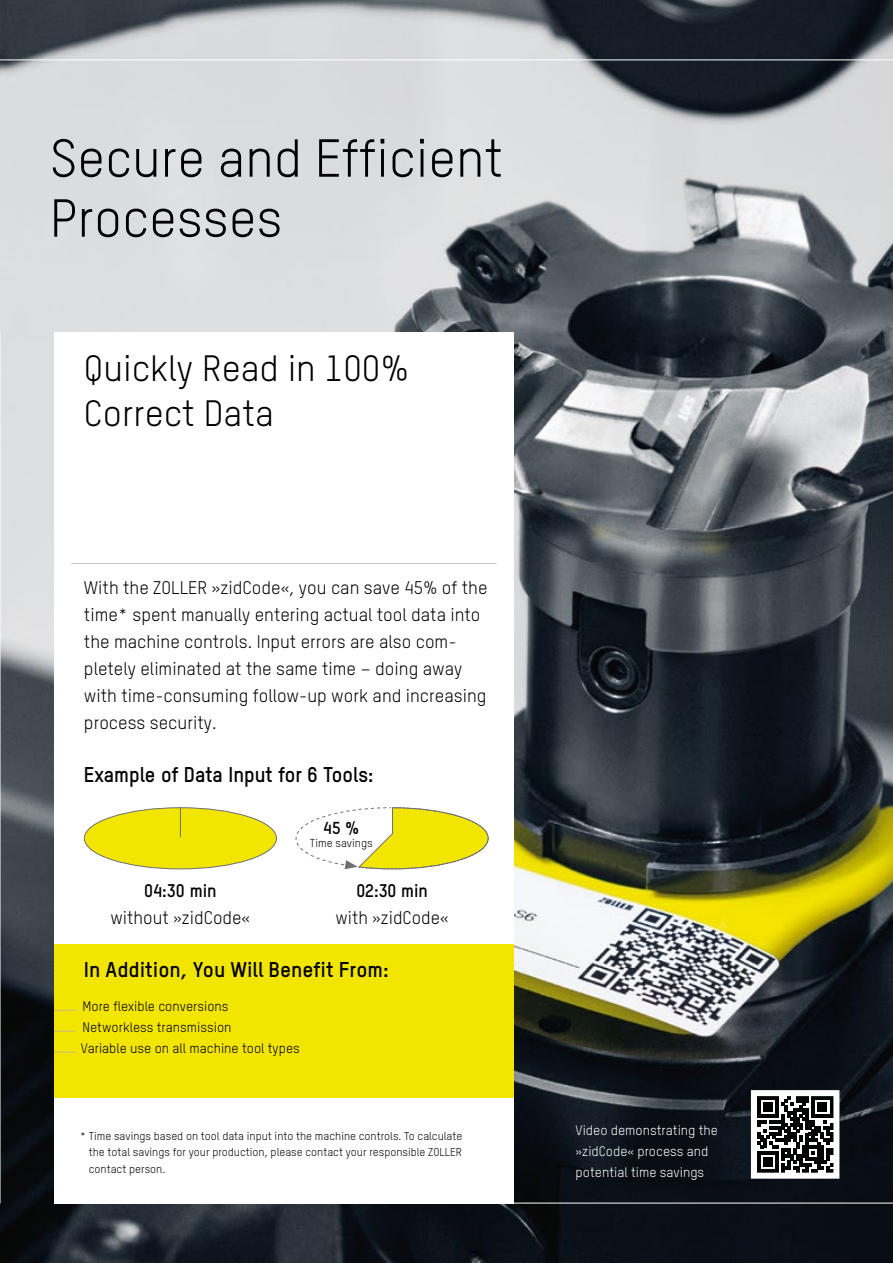
<style>
.page{position:relative;width:893px;height:1263px;background:#fff}
.page>*{position:absolute;margin:0;border:0;box-sizing:border-box;transform-origin:0 0}
.t1{font:52.5px/60px "TSTARPRO";color:#000}
.t2{font:36px/45px "TSTARPRO";color:#000}
.t3{font:700 21px "TSTAR";color:#000}
.t4{font:700 21px "TSTARPRO";color:#000}
.t5{font:18px/27px "TSTARPRO";color:#000}
.t6{font:700 18px "TSTARPRO";color:#000}
.t7{font:700 16.95px "TSTARPRO";color:#000}
.t8{font:13.5px "TSTARPRO";color:#000}
.t9{font:13.5px/21px "TSTARPRO";color:#fff}
.t10{font:11.4px "TSTARPRO";color:#000}
.t11{font:11.25px/16.5px "TSTARPRO";color:#000;text-align:justify}
.s1{color:#b4acb1}
</style>
<div class="page">
<img style="left:0;top:0;width:893px;height:1263px">
<div style="left:54px;top:332px;width:459px;height:871px;background:#fff"></div>
<div style="left:54px;top:944px;width:459px;height:153px;background:#f2e500"></div>
<hr style="left:513px;top:1203px;width:380px;height:1px;background:#fff">
<hr style="left:71px;top:563px;width:425px;height:1px;background:#c6c6c6">
<hr style="left:0;top:60px;width:893px;height:1px;background:#fff">
<div style="left:84px;top:808px;width:192px;height:61px;background:#f2e500;border-radius:50%"></div>
<hr style="left:180px;top:807px;width:1px;height:30px;background:#706f6f">
<svg style="left:295px;top:807px;width:194px;height:63px"></svg>
<svg style="left:748px;top:1087px;width:94px;height:95px"></svg>
<h1 class="t1" style="left:50px;top:131px;width:455px">Secure and Efficient<br>Processes</h1>
<h2 class="t2" style="left:84px;top:348px;width:327px">Quickly Read in 100%<br>Correct Data</h2>
<p class="t5" style="left:84px;top:576px;width:405px">With the ZOLLER »zidCode«, you can save 45% of the time* spent manually entering actual tool data into the machine controls. Input errors are also com&shy;pletely eliminated at the same time – doing away with time-consuming follow-up work and increasing process security.</p>
<p class="t4" style="left:84px;top:766px;width:291px">Example of Data Input for 6 Tools:</p>
<p class="t6" style="left:144px;top:883px;width:74px">04:30 min</p>
<p class="t5" style="left:110px;top:905px;width:141px">without »zidCode«</p>
<p class="t7" style="left:323px;top:821px;width:38px">45 %</p>
<p class="t10" style="left:310px;top:838px;width:64px">Time savings</p>
<p class="t6" style="left:356px;top:883px;width:73px">02:30 min</p>
<p class="t5" style="left:336px;top:905px;width:115px">with »zidCode«</p>
<p class="t3" style="left:84px;top:962px;width:306px">In Addition, You Will Benefit From:</p>
<p class="t8" style="left:52px;top:999px;width:178px"><span class="s1">—</span> More flexible conversions</p>
<p class="t8" style="left:52px;top:1020px;width:181px"><span class="s1">—</span> Networkless transmission</p>
<p class="t8" style="left:52px;top:1041px;width:249px"><span class="s1">—</span> Variable use on all machine tool types</p>
<p class="t11" style="left:89px;top:1128px;width:375px;text-indent:-9px">* Time savings based on tool data input into the machine controls. To calculate the total savings for your production, please contact your responsible ZOLLER contact person.</p>
<p class="t9" style="left:576px;top:1120px;width:144px">Video demonstrating the »zidCode« process and potential time savings</p>
</div>
